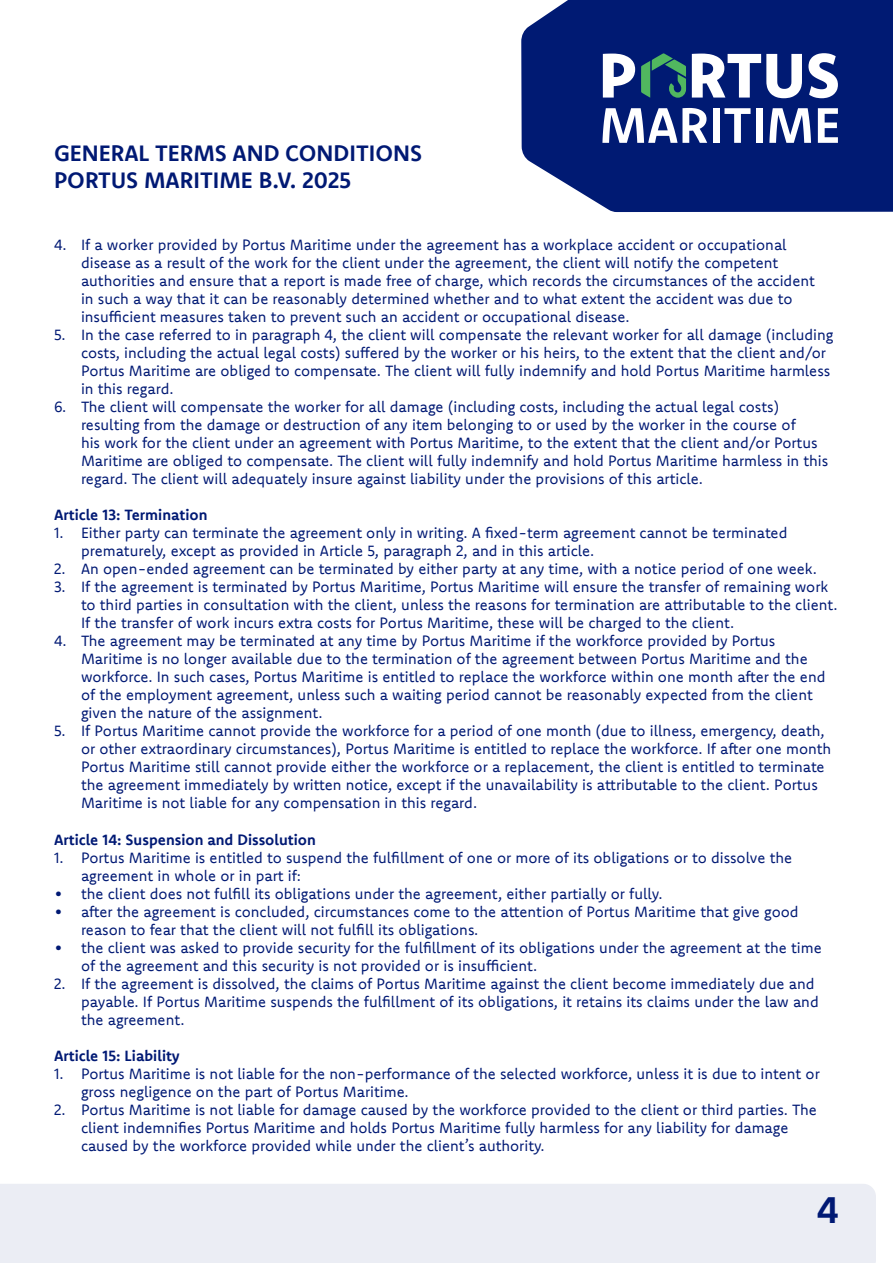
<style>
.page{position:relative;width:893px;height:1263px;background:#fff}
.page>*{position:absolute;margin:0;border:0;box-sizing:border-box;transform-origin:0 0}
.t1{font:700 37.5px "Komet";color:#001974}
.t2{font:700 22.5px/27px "Komet";color:#001974}
.t3{font:15px/18px "Komet";color:#001974}
.t4{font:700 15px "Komet";color:#001974}
</style>
<div class="page">
<div style="left:521px;top:0;width:372px;height:212px;background:#001a73"></div>
<svg style="left:641px;top:53px;width:45px;height:45px;background:#215b6a"></svg>
<svg style="left:603px;top:54px;width:32px;height:44px"></svg>
<svg style="left:692px;top:54px;width:110px;height:44px"></svg>
<svg style="left:808px;top:53px;width:30px;height:45px"></svg>
<svg style="left:602px;top:108px;width:105px;height:35px"></svg>
<div style="left:713px;top:108px;width:6px;height:35px;background:#fff"></div>
<svg style="left:724px;top:108px;width:26px;height:35px"></svg>
<div style="left:756px;top:108px;width:6px;height:35px;background:#fff"></div>
<svg style="left:769px;top:108px;width:42px;height:35px"></svg>
<svg style="left:818px;top:108px;width:20px;height:35px"></svg>
<div style="left:0;top:1184px;width:876px;height:79px;background:#ebedf4"></div>
<h2 class="t2" style="left:54px;top:139px;width:370px">GENERAL TERMS AND CONDITIONS<br>PORTUS MARITIME B.V. 2025</h2>
<p class="t3" style="left:81px;top:163px;width:130px">damage and injury.</p>
<p class="t3" style="left:81px;top:235px;width:735px;text-indent:-27px">4. If a worker provided by Portus Maritime under the agreement has a workplace accident or occupational disease as a result of the work for the client under the agreement, the client will notify the competent authorities and ensure that a report is made free of charge, which records the circumstances of the accident in such a way that it can be reasonably determined whether and to what extent the accident was due to insufficient measures taken to prevent such an accident or occupational disease.</p>
<p class="t3" style="left:81px;top:325px;width:754px;text-indent:-27px">5. In the case referred to in paragraph 4, the client will compensate the relevant worker for all damage (including costs, including the actual legal costs) suffered by the worker or his heirs, to the extent that the client and/or Portus Maritime are obliged to compensate. The client will fully indemnify and hold Portus Maritime harmless in this regard.</p>
<p class="t3" style="left:81px;top:397px;width:749px;text-indent:-27px">6. The client will compensate the worker for all damage (including costs, including the actual legal costs) resulting from the damage or destruction of any item belonging to or used by the worker in the course of<br>his work for the client under an agreement with Portus Maritime, to the extent that the client and/or Portus Maritime are obliged to compensate. The client will fully indemnify and hold Portus Maritime harmless in this regard. The client will adequately insure against liability under the provisions of this article.</p>
<p class="t4" style="left:54px;top:505px;width:155px">Article 13: Termination</p>
<p class="t3" style="left:81px;top:523px;width:708px;text-indent:-27px">1. Either party can terminate the agreement only in writing. A fixed-term agreement cannot be terminated prematurely, except as provided in Article 5, paragraph 2, and in this article.</p>
<p class="t3" style="left:54px;top:559px;width:764px">2. An open-ended agreement can be terminated by either party at any time, with a notice period of one week.</p>
<p class="t3" style="left:81px;top:577px;width:758px;text-indent:-27px">3. If the agreement is terminated by Portus Maritime, Portus Maritime will ensure the transfer of remaining work to third parties in consultation with the client, unless the reasons for termination are attributable to the client.<br>If the transfer of work incurs extra costs for Portus Maritime, these will be charged to the client.</p>
<p class="t3" style="left:81px;top:631px;width:746px;text-indent:-27px">4. The agreement may be terminated at any time by Portus Maritime if the workforce provided by Portus Maritime is no longer available due to the termination of the agreement between Portus Maritime and the workforce. In such cases, Portus Maritime is entitled to replace the workforce within one month after the end of the employment agreement, unless such a waiting period cannot be reasonably expected from the client given the nature of the assignment.</p>
<p class="t3" style="left:81px;top:721px;width:752px;text-indent:-27px">5. If Portus Maritime cannot provide the workforce for a period of one month (due to illness, emergency, death, or other extraordinary circumstances), Portus Maritime is entitled to replace the workforce. If after one month Portus Maritime still cannot provide either the workforce or a replacement, the client is entitled to terminate the agreement immediately by written notice, except if the unavailability is attributable to the client. Portus Maritime is not liable for any compensation in this regard.</p>
<p class="t4" style="left:54px;top:830px;width:263px">Article 14: Suspension and Dissolution</p>
<p class="t3" style="left:81px;top:848px;width:713px;text-indent:-27px">1. Portus Maritime is entitled to suspend the fulfillment of one or more of its obligations or to dissolve the agreement in whole or in part if:</p>
<p class="t3" style="left:54px;top:884px;width:610px">• the client does not fulfill its obligations under the agreement, either partially or fully.</p>
<p class="t3" style="left:81px;top:902px;width:719px;text-indent:-27px">• after the agreement is concluded, circumstances come to the attention of Portus Maritime that give good reason to fear that the client will not fulfill its obligations.</p>
<p class="t3" style="left:81px;top:938px;width:742px;text-indent:-27px">• the client was asked to provide security for the fulfillment of its obligations under the agreement at the time of the agreement and this security is not provided or is insufficient.</p>
<p class="t3" style="left:81px;top:974px;width:739px;text-indent:-27px">2. If the agreement is dissolved, the claims of Portus Maritime against the client become immediately due and payable. If Portus Maritime suspends the fulfillment of its obligations, it retains its claims under the law and the agreement.</p>
<p class="t4" style="left:54px;top:1046px;width:127px">Article 15: Liability</p>
<p class="t3" style="left:81px;top:1064px;width:740px;text-indent:-27px">1. Portus Maritime is not liable for the non-performance of the selected workforce, unless it is due to intent or gross negligence on the part of Portus Maritime.</p>
<p class="t3" style="left:81px;top:1100px;width:737px;text-indent:-27px">2. Portus Maritime is not liable for damage caused by the workforce provided to the client or third parties. The client indemnifies Portus Maritime and holds Portus Maritime fully harmless for any liability for damage caused by the workforce provided while under the client’s authority.</p>
<h1 class="t1" style="left:817px;top:1185px;width:24px">4</h1>
</div>
